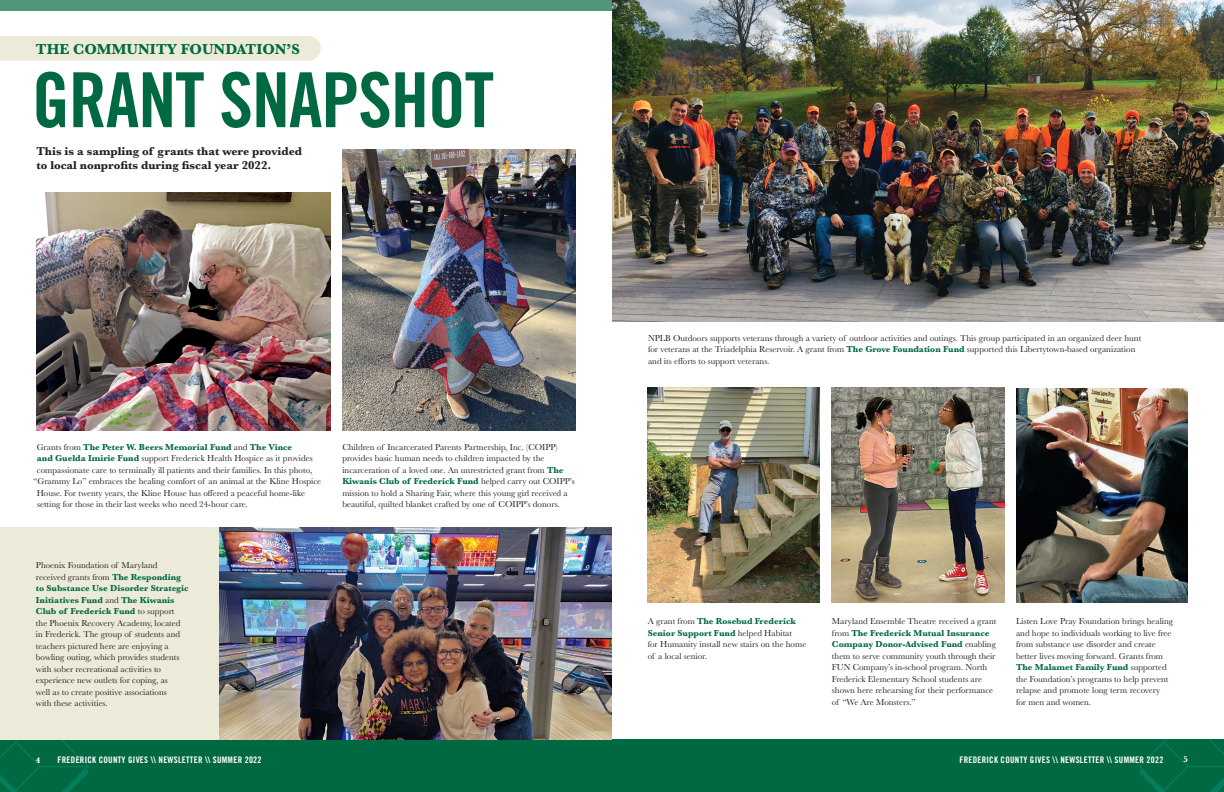
<style>
.page{position:relative;width:1224px;height:792px;background:#fff}
.page>*{position:absolute;margin:0;border:0;box-sizing:border-box;transform-origin:0 0}
.t1{font:76px "Trade Gothic Bold Cond Twenty";letter-spacing:-.015em;color:#006941}
.t2{font:700 15px "Baskerville";color:#006941}
.t3{font:700 11.9px/14px "Baskerville";color:#231f20}
.t4{font:9px/11.5px "Baskerville";color:#231f20}
.t5{font:9px "Trade Gothic Bold Cond Twenty";letter-spacing:.03em;color:#fff}
.t6{font:700 9px "Baskerville";color:#006941}
.t7{font:700 8.5px "Baskerville";color:#fff}
.s1{font-weight:400;color:#231f20}
.s2{font-weight:700;color:#006941}
</style>
<div class="page">
<div style="left:0;top:739px;width:612px;height:53px;background:#006941"></div>
<svg style="left:0;top:739px;width:89px;height:53px"></svg>
<div style="left:0;top:527px;width:612px;height:212px;background:#ecebd9"></div>
<img style="left:342px;top:150px;width:234px;height:280px">
<img style="left:220px;top:527px;width:392px;height:212px">
<img style="left:832px;top:388px;width:172px;height:215px">
<img style="left:37px;top:193px;width:294px;height:237px">
<img style="left:648px;top:388px;width:172px;height:215px">
<img style="left:612px;top:0;width:612px;height:321px">
<img style="left:1016px;top:388px;width:172px;height:215px">
<div style="left:612px;top:739px;width:612px;height:53px;background:#006941"></div>
<svg style="left:1139px;top:739px;width:85px;height:53px"></svg>
<div style="left:0;top:0;width:612px;height:10px;background:#4f967b"></div>
<div style="left:0;top:36px;width:321px;height:25px;background:#ecebd9"></div>
<h2 class="t2" style="left:36px;top:39px;width:266px">THE COMMUNITY FOUNDATION’S</h2>
<h1 class="t1" style="left:32px;top:54px;width:464px">GRANT SNAPSHOT</h1>
<h3 class="t3" style="left:37px;top:144px;width:267px">This is a sampling of grants that were provided to local nonprofits during fiscal year 2022.</h3>
<p class="t6" style="left:37px;top:441px;width:257px"><span class="s1">Grants from</span> The Peter W. Beers Memorial Fund <span class="s1">and</span> The Vince</p>
<p class="t4" style="left:37px;top:453px;width:277px"><span class="s2">and Guelda Imirie Fund</span> support Frederick Health Hospice as it provides</p>
<p class="t4" style="left:37px;top:464px;width:277px">compassionate care to terminally ill patients and their families. In this photo,</p>
<p class="t4" style="left:33px;top:476px;width:289px">“Grammy Lo” embraces the healing comfort of an animal at the Kline Hospice</p>
<p class="t4" style="left:37px;top:487px;width:270px">House. For twenty years, the Kline House has offered a peaceful home-like</p>
<p class="t4" style="left:37px;top:499px;width:212px">setting for those in their last weeks who need 24-hour care.</p>
<p class="t4" style="left:36px;top:560px;width:154px">Phoenix Foundation of Maryland received grants from <span class="s2">The Responding to Substance Use Disorder Strategic Initiatives Fund</span> and <span class="s2">The Kiwanis Club of Frederick Fund</span> to support<br>the Phoenix Recovery Academy, located in Frederick. The group of students and teachers pictured here are enjoying a bowling outing, which provides students with sober recreational activities to experience new outlets for coping, as<br>well as to create positive associations<br>with these activities.</p>
<p class="t7" style="left:36px;top:754px;width:6px">4</p>
<p class="t5" style="left:58px;top:754px;width:205px">FREDERICK COUNTY GIVES \\ NEWSLETTER \\ SUMMER 2022</p>
<p class="t4" style="left:342px;top:441px;width:234px">Children of Incarcerated Parents Partnership, Inc. (COIPP) provides basic human needs to children impacted by the incarceration of a loved one. An unrestricted grant from <span class="s2">The Kiwanis Club of Frederick Fund</span> helped carry out COIPP’s mission to hold a Sharing Fair, where this young girl received a beautiful, quilted blanket crafted by one of COIPP’s donors.</p>
<p class="t4" style="left:648px;top:332px;width:495px">NPLB Outdoors supports veterans through a variety of outdoor activities and outings. This group participated in an organized deer hunt for veterans at the Triadelphia Reservoir. A grant from <span class="s2">The Grove Foundation Fund</span> supported this Libertytown-based organization and its efforts to support veterans.</p>
<p class="t4" style="left:648px;top:616px;width:160px">A grant from <span class="s2">The Rosebud Frederick<br>Senior Support Fund</span> helped Habitat<br>for Humanity install new stairs on the home of a local senior.</p>
<p class="t4" style="left:832px;top:616px;width:166px">Maryland Ensemble Theatre received a grant from <span class="s2">The Frederick Mutual Insurance Company Donor-Advised Fund</span> enabling them to serve community youth through their FUN Company’s in-school program. North Frederick Elementary School students are shown here rehearsing for their performance of “We Are Monsters.”</p>
<p class="t4" style="left:1016px;top:616px;width:159px">Listen Love Pray Foundation brings healing and hope to individuals working to live free from substance use disorder and create better lives moving forward. Grants from <span class="s2">The Malamet Family Fund</span> supported the Foundation’s programs to help prevent relapse and promote long term recovery<br>for men and women.</p>
<p class="t5" style="left:959px;top:754px;width:205px">FREDERICK COUNTY GIVES \\ NEWSLETTER \\ SUMMER 2022</p>
<p class="t7" style="left:1183px;top:753px;width:6px">5</p>
</div>
